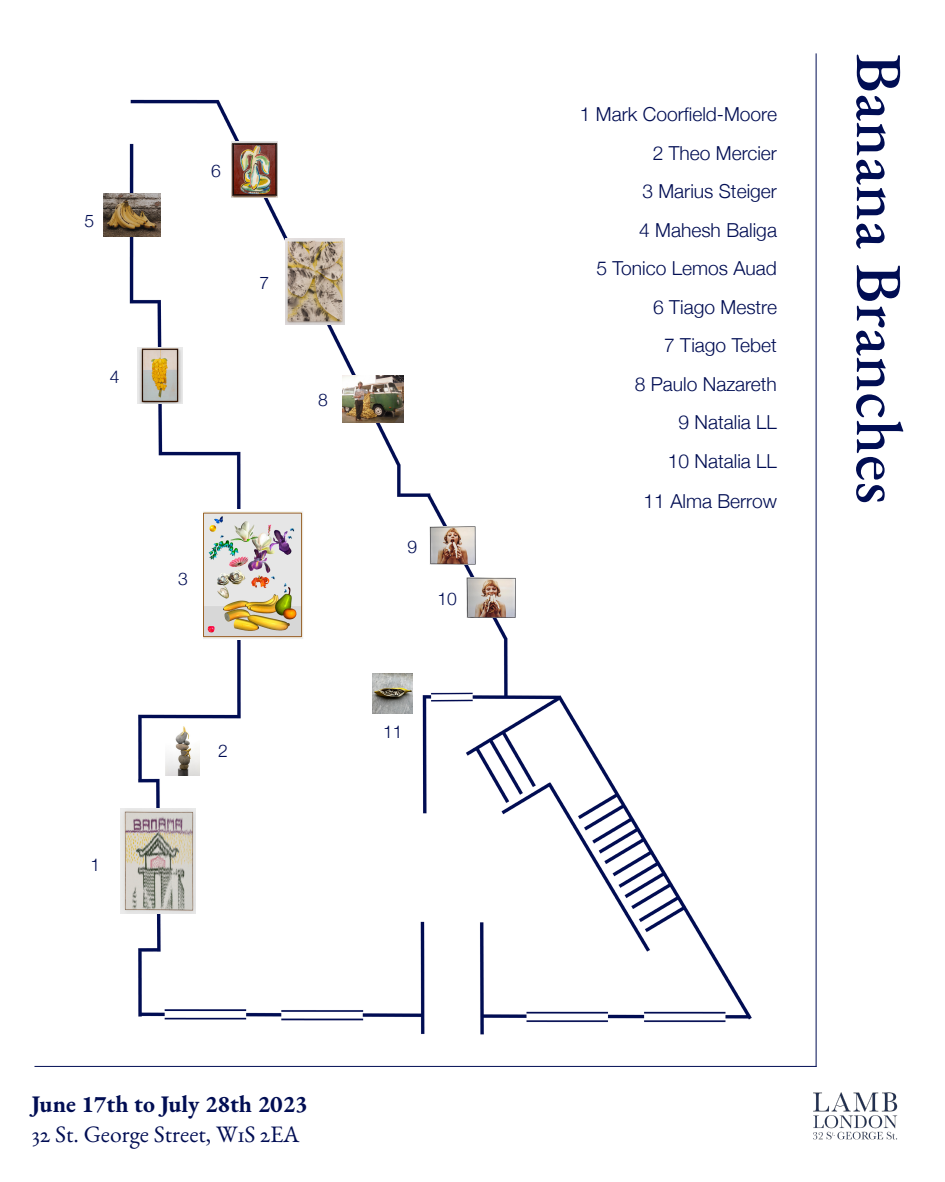
<style>
.page{position:relative;width:945px;height:1182px;background:#fff}
.page>*{position:absolute;margin:0;border:0;box-sizing:border-box;transform-origin:0 0}
.t1{font:500 65.62px "EB Garamond";letter-spacing:.01em;color:#000d53}
.t2{font:23.62px "EB Garamond";color:#000d53}
.t3{font:700 23.62px "EB Garamond";color:#000d53}
.t4{font:300 19.25px "Helvetica Neue";color:#000d53}
.t5{font:300 17.5px "Helvetica Neue";color:#000d53}
</style>
<div class="page">
<hr style="left:816px;top:53px;width:1px;height:1013px;background:#000d53">
<hr style="left:34px;top:1065px;width:783px;height:1px;background:#000d53">
<img style="left:103px;top:99px;width:649px;height:936px">
<img style="left:813px;top:1092px;width:85px;height:48px">
<img style="left:121px;top:808px;width:75px;height:105px">
<img style="left:203px;top:509px;width:101px;height:130px">
<img style="left:166px;top:723px;width:34px;height:52px">
<img style="left:137px;top:348px;width:46px;height:55px">
<img style="left:232px;top:142px;width:45px;height:55px">
<img style="left:467px;top:577px;width:48px;height:40px">
<img style="left:430px;top:526px;width:46px;height:38px">
<img style="left:373px;top:673px;width:40px;height:40px">
<img style="left:104px;top:194px;width:57px;height:42px">
<img style="left:286px;top:239px;width:58px;height:85px">
<img style="left:342px;top:375px;width:61px;height:48px">
<p class="t5" style="left:84px;top:206px;width:11px">5</p>
<p class="t5" style="left:110px;top:362px;width:11px">4</p>
<p class="t5" style="left:91px;top:850px;width:11px">1</p>
<p class="t5" style="left:211px;top:156px;width:11px">6</p>
<p class="t5" style="left:259px;top:268px;width:11px">7</p>
<p class="t5" style="left:318px;top:386px;width:11px">8</p>
<p class="t5" style="left:178px;top:564px;width:11px">3</p>
<p class="t5" style="left:218px;top:736px;width:11px">2</p>
<p class="t5" style="left:408px;top:532px;width:11px">9</p>
<p class="t5" style="left:437px;top:584px;width:21px">10</p>
<p class="t5" style="left:383px;top:718px;width:21px">11</p>
<p class="t3" style="left:32px;top:1087px;width:278px">June 17th to July 28th 2023</p>
<p class="t2" style="left:32px;top:1114px;width:269px">32 St. George Street, W1S 2EA</p>
<p class="t4" style="left:580px;top:99px;width:199px">1 Mark Coorfield-Moore</p>
<p class="t4" style="left:653px;top:137px;width:126px">2 Theo Mercier</p>
<p class="t4" style="left:642px;top:176px;width:136px">3 Marius Steiger</p>
<p class="t4" style="left:639px;top:214px;width:139px">4 Mahesh Baliga</p>
<p class="t4" style="left:597px;top:253px;width:182px">5 Tonico Lemos Auad</p>
<p class="t4" style="left:653px;top:291px;width:125px">6 Tiago Mestre</p>
<p class="t4" style="left:664px;top:330px;width:114px">7 Tiago Tebet</p>
<p class="t4" style="left:635px;top:368px;width:144px">8 Paulo Nazareth</p>
<p class="t4" style="left:679px;top:407px;width:100px">9 Natalia LL</p>
<p class="t4" style="left:668px;top:445px;width:111px">10 Natalia LL</p>
<p class="t4" style="left:644px;top:485px;width:135px">11 Alma Berrow</p>
<p class="t1" style="left:923px;top:53px;width:452px;rotate:90deg">Banana Branches</p>
</div>
